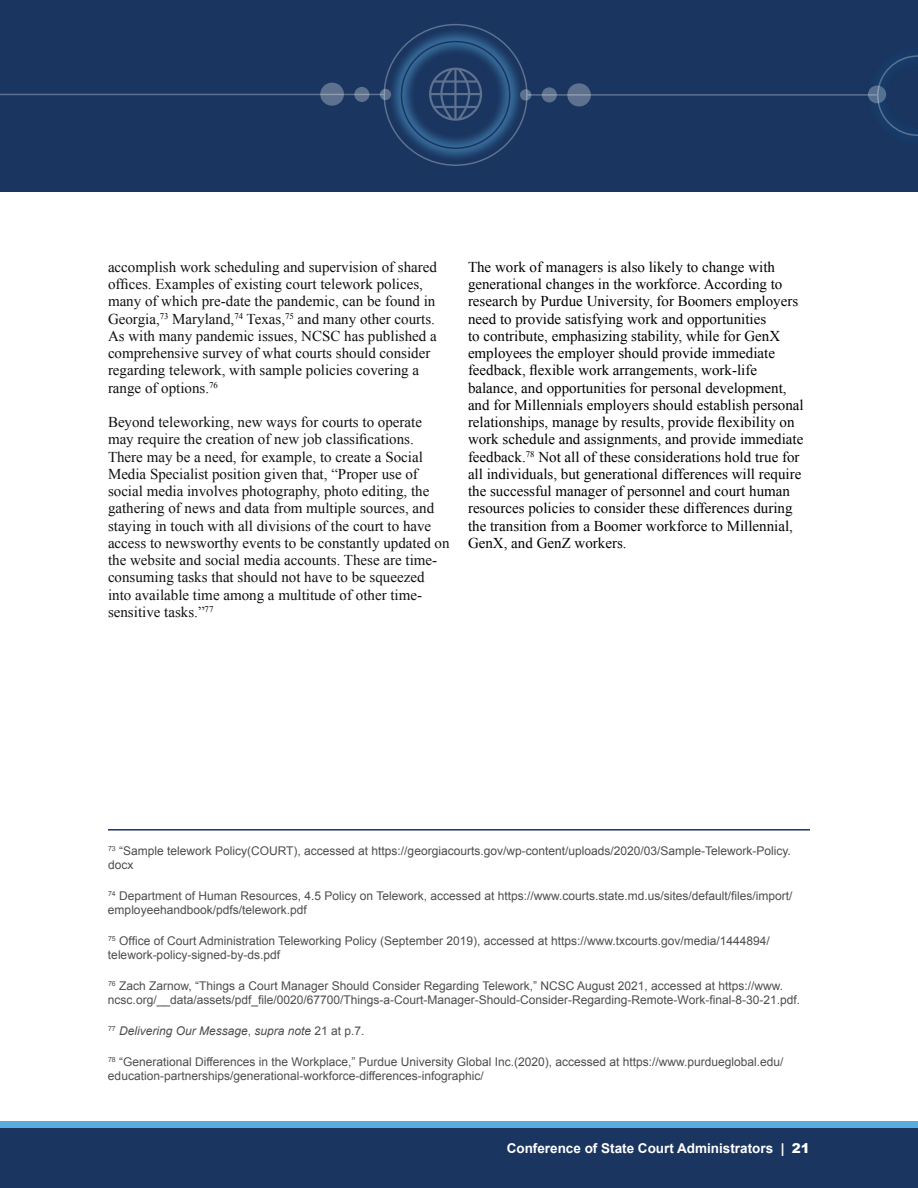
<style>
.page{position:relative;width:918px;height:1188px;background:#fff}
.page>*{position:absolute;margin:0;border:0;box-sizing:border-box;transform-origin:0 0}
.t1{font:15px/17.2px "Times New Roman";color:#101010}
.t2{font:15px/17.2px "Times New Roman";color:#000}
.t3{font:700 13.5px "Arial";color:#fff}
.t4{font:12px/14.4px "Arial";color:#4d4d4f}
.t5{font:italic 12px "Arial";color:#4d4d4f}
.s1{font-style:normal}
.s2{font-weight:900}
</style>
<div class="page">
<div style="left:0;top:1122px;width:918px;height:63px;background:#58ace0"></div>
<div style="left:0;top:1128px;width:918px;height:60px;background:#1a355f"></div>
<div style="left:0;top:0;width:918px;height:192px;background:#1a355f"></div>
<hr style="left:528px;top:94px;width:349px;height:2px;background:#fff">
<svg style="left:520px;top:89px;width:11px;height:12px"></svg>
<svg style="left:542px;top:87px;width:15px;height:15px"></svg>
<hr style="left:0;top:94px;width:384px;height:1px;background:#fff">
<svg style="left:567px;top:83px;width:24px;height:23px"></svg>
<svg style="left:380px;top:89px;width:11px;height:11px"></svg>
<svg style="left:354px;top:87px;width:15px;height:15px"></svg>
<svg style="left:865px;top:54px;width:53px;height:84px"></svg>
<svg style="left:877px;top:55px;width:41px;height:81px"></svg>
<svg style="left:320px;top:83px;width:24px;height:23px"></svg>
<svg style="left:388px;top:28px;width:135px;height:133px"></svg>
<div style="left:401px;top:41px;width:109px;height:108px;border:2px solid #1c355e;border-radius:50%"></div>
<hr style="left:108px;top:829px;width:702px;height:2px;background:#1c355e">
<svg style="left:429px;top:68px;width:53px;height:53px"></svg>
<p class="t1" style="left:108px;top:258px;width:331px">accomplish work scheduling and supervision of shared offices. Examples of existing court telework polices, many of which pre-date the pandemic, can be found in Georgia,<sup>73</sup> Maryland,<sup>74</sup> Texas,<sup>75</sup> and many other courts.<br>As with many pandemic issues, NCSC has published a comprehensive survey of what courts should consider regarding telework, with sample policies covering a range of options.<sup>76</sup></p>
<p class="t1" style="left:108px;top:413px;width:343px">Beyond teleworking, new ways for courts to operate may require the creation of new job classifications.<br>There may be a need, for example, to create a Social Media Specialist position given that, “Proper use of social media involves photography, photo editing, the gathering of news and data from multiple sources, and staying in touch with all divisions of the court to have access to newsworthy events to be constantly updated on the website and social media accounts. These are time&shy;consuming tasks that should not have to be squeezed into available time among a multitude of other time&shy;sensitive tasks.”<sup>77</sup></p>
<p class="t2" style="left:468px;top:258px;width:337px">The work of managers is also likely to change with generational changes in the workforce. According to research by Purdue University, for Boomers employers need to provide satisfying work and opportunities<br>to contribute, emphasizing stability, while for GenX employees the employer should provide immediate feedback, flexible work arrangements, work-life balance, and opportunities for personal development, and for Millennials employers should establish personal relationships, manage by results, provide flexibility on work schedule and assignments, and provide immediate feedback.<sup>78</sup> Not all of these considerations hold true for all individuals, but generational differences will require the successful manager of personnel and court human resources policies to consider these differences during the transition from a Boomer workforce to Millennial, GenX, and GenZ workers.</p>
<p class="t4" style="left:108px;top:844px;width:684px"><sup>73</sup> “Sample telework Policy(COURT), accessed at https://georgiacourts.gov/wp-content/uploads/2020/03/Sample-Telework-Policy. docx</p>
<p class="t4" style="left:108px;top:889px;width:686px"><sup>74</sup> Department of Human Resources, 4.5 Policy on Telework, accessed at https://www.courts.state.md.us/sites/default/files/import/ employeehandbook/pdfs/telework.pdf</p>
<p class="t4" style="left:108px;top:934px;width:663px"><sup>75</sup> Office of Court Administration Teleworking Policy (September 2019), accessed at https://www.txcourts.gov/media/1444894/ telework-policy-signed-by-ds.pdf</p>
<p class="t4" style="left:108px;top:979px;width:694px"><sup>76</sup> Zach Zarnow, “Things a Court Manager Should Consider Regarding Telework,” NCSC August 2021, accessed at https://www. ncsc.org/__data/assets/pdf_file/0020/67700/Things-a-Court-Manager-Should-Consider-Regarding-Remote-Work-final-8-30-21.pdf.</p>
<p class="t5" style="left:108px;top:1023px;width:258px"><sup>77</sup> Delivering Our Message<span class="s1">,</span> supra note <span class="s1">21 at p.7.</span></p>
<p class="t4" style="left:108px;top:1054px;width:677px"><sup>78</sup> “Generational Differences in the Workplace,” Purdue University Global Inc.(2020), accessed at https://www.purdueglobal.edu/ education-partnerships/generational-workforce-differences-infographic/</p>
<p class="t3" style="left:507px;top:1139px;width:305px">Conference of State Court Administrators | <span class="s2">21</span></p>
</div>
